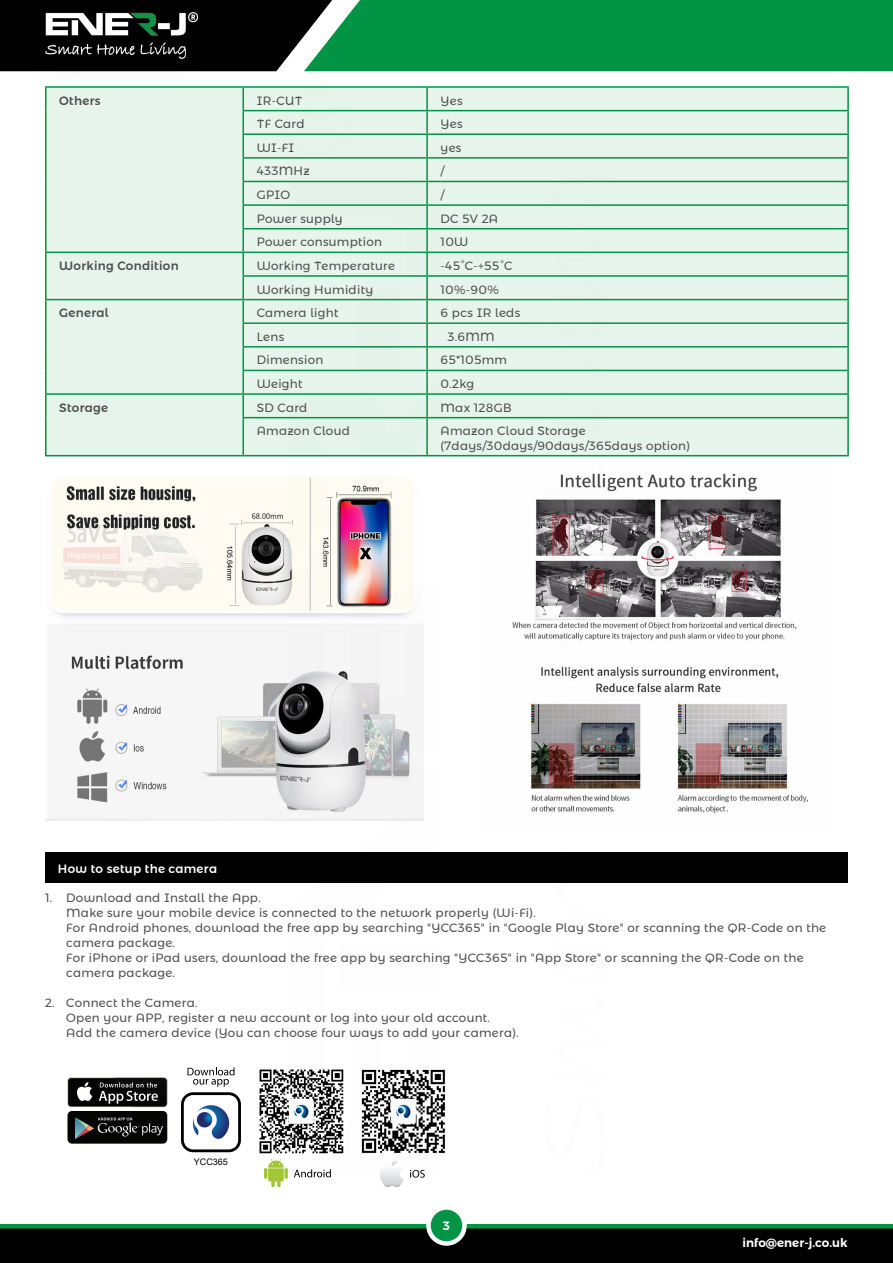
<style>
.page{position:relative;width:893px;height:1263px;background:#fff}
.page>*{position:absolute;margin:0;border:0;box-sizing:border-box;transform-origin:0 0}
.t1{font:12px/15px "Montserrat Alternates";letter-spacing:.025em;color:#4d4d4d}
.t2{font:500 12px "Montserrat Alternates";letter-spacing:.025em;color:#4d4d4d}
.t3{font:500 12px "Montserrat Alternates";letter-spacing:.025em;color:#fff}
.t4{font:600 12px "Montserrat Alternates";color:#fff}
.t5{font:9px "Arial";color:#000}
</style>
<div class="page">
<div style="left:0;top:1225px;width:893px;height:38px;background:#000"></div>
<hr style="left:0;top:1224px;width:893px;height:4px;background:#009444">
<svg style="left:428px;top:1207px;width:36px;height:36px"></svg>
<div style="left:426px;top:1205px;width:41px;height:41px;border:4px solid #fff;border-radius:50%"></div>
<svg style="left:0;top:0;width:893px;height:71px;background:#0a8442"></svg>
<div style="left:12px;top:0;width:215px;height:87px;background:#000;opacity:.75"></div>
<img style="left:45px;top:13px;width:153px;height:45px">
<div style="left:46px;top:88px;width:801px;height:367px;background:#e6f4ec"></div>
<hr style="left:45px;top:86px;width:198px;height:2px;background:#009444">
<hr style="left:243px;top:86px;width:184px;height:2px;background:#009444">
<hr style="left:242px;top:88px;width:2px;height:22px;background:#009444">
<hr style="left:427px;top:86px;width:422px;height:2px;background:#009444">
<hr style="left:847px;top:88px;width:2px;height:22px;background:#009444">
<hr style="left:242px;top:110px;width:185px;height:1px;background:#009444">
<hr style="left:242px;top:111px;width:2px;height:22px;background:#009444">
<hr style="left:427px;top:110px;width:422px;height:1px;background:#009444">
<hr style="left:847px;top:111px;width:2px;height:22px;background:#009444">
<hr style="left:242px;top:133px;width:185px;height:2px;background:#009444">
<hr style="left:242px;top:135px;width:2px;height:22px;background:#009444">
<hr style="left:427px;top:133px;width:422px;height:2px;background:#009444">
<hr style="left:847px;top:135px;width:2px;height:22px;background:#009444">
<hr style="left:242px;top:157px;width:185px;height:2px;background:#009444">
<hr style="left:242px;top:159px;width:2px;height:22px;background:#009444">
<hr style="left:427px;top:157px;width:422px;height:2px;background:#009444">
<hr style="left:847px;top:159px;width:2px;height:22px;background:#009444">
<hr style="left:242px;top:181px;width:185px;height:1px;background:#009444">
<hr style="left:242px;top:182px;width:2px;height:22px;background:#009444">
<hr style="left:427px;top:181px;width:422px;height:1px;background:#009444">
<hr style="left:847px;top:182px;width:2px;height:22px;background:#009444">
<hr style="left:242px;top:204px;width:185px;height:2px;background:#009444">
<hr style="left:242px;top:206px;width:2px;height:22px;background:#009444">
<hr style="left:427px;top:204px;width:422px;height:2px;background:#009444">
<hr style="left:847px;top:206px;width:2px;height:22px;background:#009444">
<hr style="left:242px;top:228px;width:185px;height:1px;background:#009444">
<hr style="left:242px;top:229px;width:2px;height:23px;background:#009444">
<hr style="left:427px;top:228px;width:422px;height:1px;background:#009444">
<hr style="left:847px;top:229px;width:2px;height:23px;background:#009444">
<hr style="left:45px;top:252px;width:198px;height:1px;background:#009444">
<hr style="left:243px;top:252px;width:184px;height:1px;background:#009444">
<hr style="left:242px;top:253px;width:2px;height:22px;background:#009444">
<hr style="left:427px;top:252px;width:422px;height:1px;background:#009444">
<hr style="left:847px;top:253px;width:2px;height:22px;background:#009444">
<hr style="left:242px;top:275px;width:185px;height:2px;background:#009444">
<hr style="left:242px;top:277px;width:2px;height:22px;background:#009444">
<hr style="left:427px;top:275px;width:422px;height:2px;background:#009444">
<hr style="left:847px;top:277px;width:2px;height:22px;background:#009444">
<hr style="left:45px;top:299px;width:198px;height:1px;background:#009444">
<hr style="left:243px;top:299px;width:184px;height:1px;background:#009444">
<hr style="left:242px;top:300px;width:2px;height:22px;background:#009444">
<hr style="left:427px;top:299px;width:422px;height:1px;background:#009444">
<hr style="left:847px;top:300px;width:2px;height:22px;background:#009444">
<hr style="left:242px;top:322px;width:185px;height:2px;background:#009444">
<hr style="left:242px;top:324px;width:2px;height:22px;background:#009444">
<hr style="left:427px;top:322px;width:422px;height:2px;background:#009444">
<hr style="left:847px;top:324px;width:2px;height:22px;background:#009444">
<hr style="left:242px;top:346px;width:185px;height:2px;background:#009444">
<hr style="left:242px;top:348px;width:2px;height:22px;background:#009444">
<hr style="left:427px;top:346px;width:422px;height:2px;background:#009444">
<hr style="left:847px;top:348px;width:2px;height:22px;background:#009444">
<hr style="left:242px;top:370px;width:185px;height:1px;background:#009444">
<hr style="left:242px;top:371px;width:2px;height:22px;background:#009444">
<hr style="left:427px;top:370px;width:422px;height:1px;background:#009444">
<hr style="left:847px;top:371px;width:2px;height:22px;background:#009444">
<hr style="left:45px;top:393px;width:198px;height:2px;background:#009444">
<svg style="left:45px;top:88px;width:1px;height:330px"></svg>
<hr style="left:243px;top:393px;width:184px;height:2px;background:#009444">
<hr style="left:242px;top:395px;width:2px;height:22px;background:#009444">
<hr style="left:427px;top:393px;width:422px;height:2px;background:#009444">
<hr style="left:847px;top:395px;width:2px;height:22px;background:#009444">
<hr style="left:45px;top:418px;width:1px;height:37px;background:#009444">
<hr style="left:242px;top:417px;width:185px;height:1px;background:#009444">
<hr style="left:242px;top:418px;width:2px;height:37px;background:#009444">
<hr style="left:427px;top:417px;width:422px;height:1px;background:#009444">
<hr style="left:847px;top:418px;width:2px;height:37px;background:#009444">
<hr style="left:45px;top:455px;width:198px;height:1px;background:#009444">
<hr style="left:243px;top:455px;width:184px;height:1px;background:#009444">
<hr style="left:427px;top:455px;width:422px;height:1px;background:#009444">
<div style="left:68px;top:1111px;width:99px;height:32px;background:#040503;border-radius:4px"></div>
<svg style="left:75px;top:1117px;width:88px;height:22px"></svg>
<svg style="left:67px;top:1077px;width:100px;height:30px"></svg>
<div style="left:68px;top:1078px;width:99px;height:28px;background:#040503;border-radius:3px"></div>
<svg style="left:77px;top:1082px;width:15px;height:19px"></svg>
<img style="left:114px;top:1077px;width:52px;height:30px">
<img style="left:115px;top:1078px;width:52px;height:28px">
<svg style="left:99px;top:1082px;width:59px;height:22px"></svg>
<svg style="left:410px;top:1175px;width:15px;height:3px"></svg>
<svg style="left:380px;top:1175px;width:24px;height:12px"></svg>
<svg style="left:294px;top:1175px;width:37px;height:2px"></svg>
<svg style="left:264px;top:1159px;width:24px;height:28px"></svg>
<img style="left:282px;top:88px;width:329px;height:1087px">
<div style="left:45px;top:853px;width:803px;height:30px;background:#000"></div>
<img style="left:45px;top:465px;width:379px;height:356px">
<img style="left:469px;top:456px;width:379px;height:379px">
<img style="left:259px;top:1068px;width:85px;height:86px">
<svg style="left:181px;top:1067px;width:60px;height:85px"></svg>
<p class="t2" style="left:59px;top:91px;width:43px">Others</p>
<p class="t1" style="left:257px;top:93px;width:47px">IR-CUT</p>
<p class="t1" style="left:441px;top:93px;width:23px">Yes</p>
<p class="t1" style="left:257px;top:116px;width:49px">TF Card</p>
<p class="t1" style="left:441px;top:116px;width:23px">Yes</p>
<p class="t1" style="left:257px;top:140px;width:39px">WI-FI</p>
<p class="t1" style="left:441px;top:140px;width:22px">yes</p>
<p class="t1" style="left:257px;top:164px;width:54px">433MHz</p>
<p class="t1" style="left:441px;top:164px;width:5px">/</p>
<p class="t1" style="left:257px;top:187px;width:35px">GPIO</p>
<p class="t1" style="left:441px;top:187px;width:5px">/</p>
<p class="t1" style="left:257px;top:211px;width:87px">Power supply</p>
<p class="t1" style="left:441px;top:211px;width:59px">DC 5V 2A</p>
<p class="t1" style="left:257px;top:234px;width:127px">Power consumption</p>
<p class="t1" style="left:441px;top:234px;width:29px">10W</p>
<p class="t2" style="left:59px;top:256px;width:121px">Working Condition</p>
<p class="t1" style="left:257px;top:258px;width:140px">Working Temperature</p>
<p class="t1" style="left:441px;top:258px;width:73px">-45°C-+55°C</p>
<p class="t1" style="left:257px;top:282px;width:118px">Working Humidity</p>
<p class="t1" style="left:441px;top:282px;width:60px">10%-90%</p>
<p class="t2" style="left:59px;top:304px;width:51px">General</p>
<p class="t1" style="left:257px;top:305px;width:83px">Camera light</p>
<p class="t1" style="left:441px;top:305px;width:81px">6 pcs IR leds</p>
<p class="t1" style="left:257px;top:329px;width:29px">Lens</p>
<p class="t1" style="left:447px;top:329px;width:49px">3.6MM</p>
<p class="t1" style="left:257px;top:353px;width:68px">Dimension</p>
<p class="t1" style="left:441px;top:353px;width:68px">65*105mm</p>
<p class="t1" style="left:257px;top:376px;width:47px">Weight</p>
<p class="t1" style="left:441px;top:376px;width:35px">0.2kg</p>
<p class="t2" style="left:59px;top:398px;width:51px">Storage</p>
<p class="t1" style="left:257px;top:400px;width:52px">SD Card</p>
<p class="t1" style="left:441px;top:400px;width:73px">Max 128GB</p>
<p class="t1" style="left:257px;top:423px;width:95px">Amazon Cloud</p>
<p class="t1" style="left:441px;top:424px;width:251px;line-height:14.4px">Amazon Cloud Storage (7days/30days/90days/365days option)</p>
<p class="t3" style="left:58px;top:859px;width:161px">How to setup the camera</p>
<p class="t1" style="left:66px;top:890px;width:761px;text-indent:-21px">1. Download and Install the App.<br>Make sure your mobile device is connected to the network properly (Wi-Fi).<br>For Android phones, download the free app by searching "YCC365" in "Google Play Store" or scanning the QR-Code on the camera package.<br>For iPhone or iPad users, download the free app by searching "YCC365" in "App Store" or scanning the QR-Code on the camera package.</p>
<p class="t1" style="left:66px;top:995px;width:454px;text-indent:-21px">2. Connect the Camera.<br>Open your APP, register a new account or log into your old account.<br>Add the camera device (You can choose four ways to add your camera).</p>
<p class="t5" style="left:194px;top:1156px;width:36px">YCC365</p>
<p class="t4" style="left:443px;top:1216px;width:9px">3</p>
<p class="t4" style="left:742px;top:1233px;width:106px">info@ener-j.co.uk</p>
</div>
